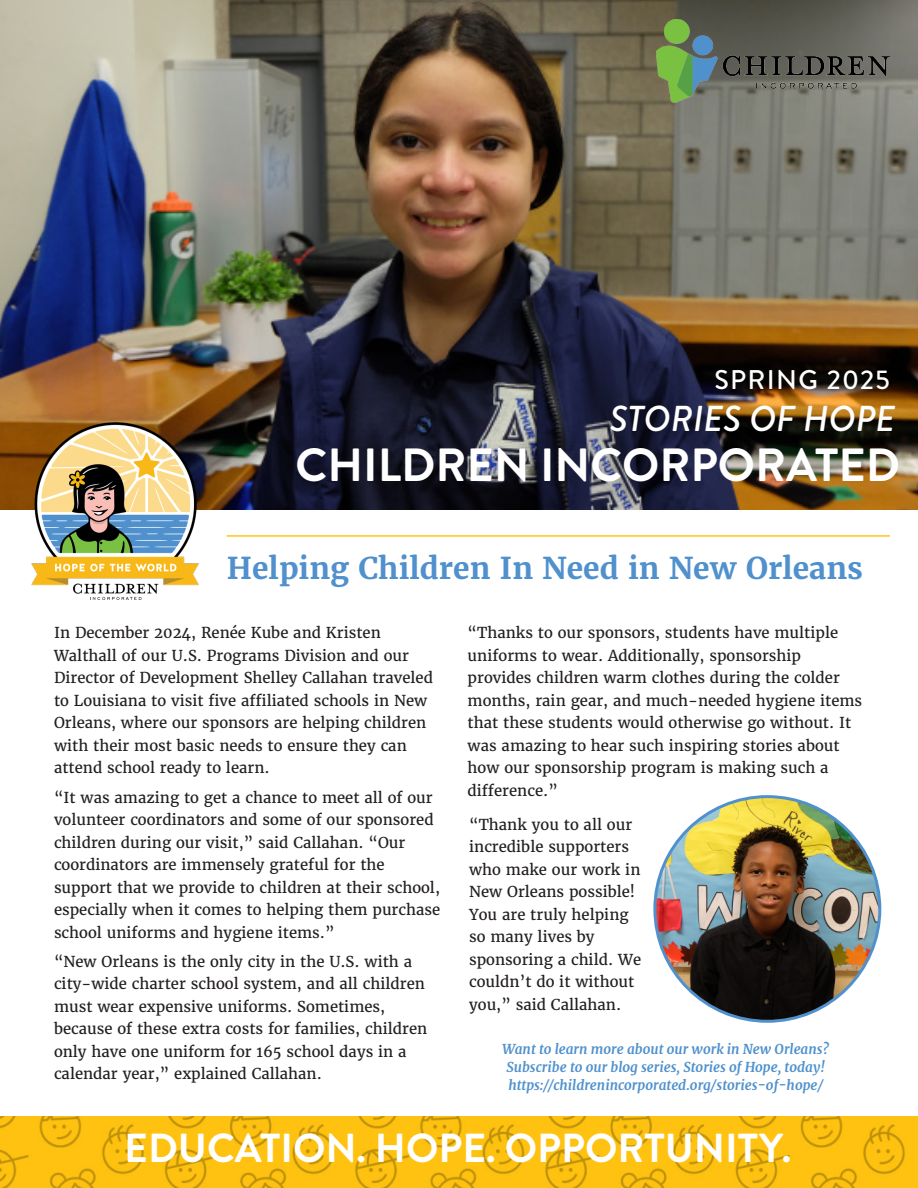
<style>
.page{position:relative;width:918px;height:1188px;background:#fff}
.page>*{position:absolute;margin:0;border:0;box-sizing:border-box;transform-origin:0 0}
.t1{font:46.5px "Myriad Pro";color:#fff}
.t2{font:700 46.5px "Brandon Grotesque";color:#fff}
.t3{font:700 40.5px "Brandon Grotesque";color:#fff}
.t4{font:italic 500 36px "Brandon Grotesque";color:#fff}
.t5{font:700 30px "Merriweather";color:#5090cc}
.t6{font:500 27px "Brandon Grotesque";letter-spacing:.05em;color:#fff}
.t7{font:15px/22.5px "Merriweather";color:#231f20}
.t8{font:italic 700 13.5px/18px "Merriweather";color:#5091cd}
</style>
<div class="page">
<hr style="left:227px;top:535px;width:663px;height:2px;background:#fec415">
<img style="left:0;top:0;width:918px;height:509px">
<img style="left:27px;top:419px;width:176px;height:181px">
<img style="left:656px;top:19px;width:234px;height:84px">
<img style="left:0;top:1116px;width:918px;height:72px">
<img style="left:655px;top:797px;width:225px;height:224px;border-radius:112px">
<p class="t1" style="left:616px;top:330px;width:322px">ON THE ROAD W</p>
<p class="t1" style="left:482px;top:381px;width:446px">CHILDREN INCORPORA</p>
<p class="t6" style="left:714px;top:361px;width:177px">SPRING 2025</p>
<p class="t4" style="left:610px;top:393px;width:287px">STORIES OF HOPE</p>
<p class="t2" style="left:296px;top:432px;width:606px">CHILDREN INCORPORATED</p>
<p class="t5" style="left:227px;top:549px;width:638px">Helping Children In Need in New Orleans</p>
<p class="t7" style="left:54px;top:622px;width:380px">In December 2024, Renée Kube and Kristen Walthall of our U.S. Programs Division and our Director of Development Shelley Callahan traveled to Louisiana to visit five affiliated schools in New Orleans, where our sponsors are helping children with their most basic needs to ensure they can attend school ready to learn.</p>
<p class="t7" style="left:54px;top:786px;width:388px">“It was amazing to get a chance to meet all of our volunteer coordinators and some of our sponsored children during our visit,” said Callahan. “Our coordinators are immensely grateful for the support that we provide to children at their school, especially when it comes to helping them purchase school uniforms and hygiene items.”</p>
<p class="t7" style="left:54px;top:950px;width:375px">“New Orleans is the only city in the U.S. with a city-wide charter school system, and all children must wear expensive uniforms. Sometimes, because of these extra costs for families, children only have one uniform for 165 school days in a calendar year,” explained Callahan.</p>
<p class="t7" style="left:468px;top:622px;width:396px">“Thanks to our sponsors, students have multiple uniforms to wear. Additionally, sponsorship provides children warm clothes during the colder months, rain gear, and much-needed hygiene items that these students would otherwise go without. It was amazing to hear such inspiring stories about how our sponsorship program is making such a difference.”</p>
<p class="t7" style="left:469px;top:813px;width:173px">“Thank you to all our incredible supporters who make our work in<br>New Orleans possible!<br>You are truly helping so many lives by sponsoring a child. We couldn’t do it without you,” said Callahan.</p>
<p class="t8" style="left:503px;top:1040px;width:328px">Want to learn more about our work in New Orleans?<br>Subscribe to our blog series, Stories of Hope, today!</p>
<p class="t8" style="left:508px;top:1076px;width:316px">https://childrenincorporated.org/stories-of-hope/</p>
<p class="t3" style="left:124px;top:1120px;width:669px">EDUCATION. HOPE. OPPORTUNITY.</p>
</div>
